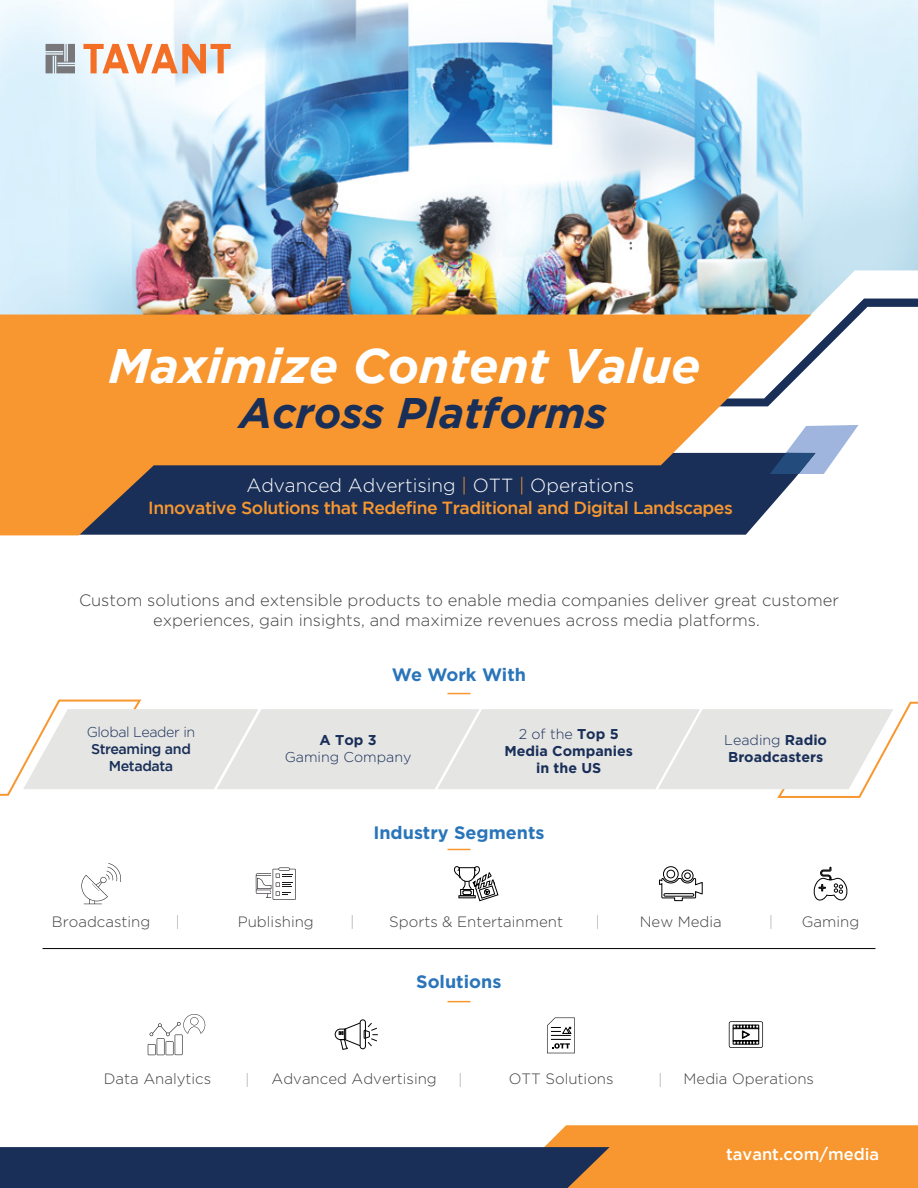
<style>
.page{position:relative;width:918px;height:1188px;background:#fff}
.page>*{position:absolute;margin:0;border:0;box-sizing:border-box;transform-origin:0 0}
.t1{font:italic 700 48.3px "Gotham";color:#fff}
.t2{font:italic 700 42.75px "Gotham";color:#192f58}
.t3{font:300 19.05px "Gotham";color:#fff}
.t4{font:700 18px "Gotham";color:#2a75ba}
.t5{font:500 17.55px "Gotham";letter-spacing:-.025em;color:#f8972f}
.t6{font:300 16.5px/19.8px "Gotham";color:#414042;text-align:center}
.t7{font:500 16.5px "Gotham";color:#fff}
.t8{font:300 15px "Gotham";color:#414042}
.t9{font:100 15px "Gotham";color:#414042}
.t10{font:700 14.25px/17.1px "Gotham";color:#192f58}
.t11{font:300 14.25px "Gotham";letter-spacing:-.015em;color:#192f58}
.t12{font:500 14.25px/17.1px "Gotham";letter-spacing:-.025em;color:#192f58;text-align:center}
.s1{color:#f8972f}
.s2{font-weight:300}
</style>
<div class="page">
<img style="left:0;top:0;width:918px;height:299px">
<img style="left:0;top:299px;width:918px;height:64px">
<svg style="left:0;top:315px;width:812px;height:220px;background:#bc8045"></svg>
<svg style="left:770px;top:425px;width:89px;height:49px"></svg>
<svg style="left:448px;top:849px;width:22px;height:1px"></svg>
<svg style="left:0;top:693px;width:918px;height:105px"></svg>
<svg style="left:448px;top:1001px;width:22px;height:1px"></svg>
<hr style="left:43px;top:948px;width:832px;height:1px;background:#010101">
<svg style="left:0;top:1125px;width:918px;height:63px"></svg>
<svg style="left:46px;top:44px;width:29px;height:29px"></svg>
<svg style="left:83px;top:44px;width:148px;height:29px"></svg>
<svg style="left:81px;top:863px;width:40px;height:41px"></svg>
<svg style="left:256px;top:867px;width:40px;height:33px"></svg>
<svg style="left:454px;top:866px;width:45px;height:35px"></svg>
<svg style="left:659px;top:866px;width:44px;height:35px"></svg>
<svg style="left:813px;top:867px;width:35px;height:34px"></svg>
<svg style="left:148px;top:1014px;width:57px;height:41px"></svg>
<svg style="left:729px;top:1021px;width:34px;height:27px"></svg>
<svg style="left:335px;top:1019px;width:43px;height:31px"></svg>
<svg style="left:547px;top:1018px;width:28px;height:35px"></svg>
<h1 class="t1" style="left:108px;top:338px;width:594px">Maximize Content Value</h1>
<h2 class="t2" style="left:239px;top:388px;width:369px">Across Platforms</h2>
<p class="t3" style="left:246px;top:473px;width:389px">Advanced Advertising <span class="s1">|</span> OTT <span class="s1">|</span> Operations</p>
<p class="t5" style="left:148px;top:498px;width:586px">Innovative Solutions that Redefine Traditional and Digital Landscapes</p>
<p class="t6" style="left:79px;top:590px;width:761px">Custom solutions and extensible products to enable media companies deliver great customer experiences, gain insights, and maximize revenues across media platforms.</p>
<p class="t11" style="left:87px;top:723px;width:110px">Global Leader in</p>
<p class="t12" style="left:91px;top:740px;width:101px">Streaming and<br>Metadata</p>
<p class="t4" style="left:392px;top:663px;width:136px">We Work With</p>
<p class="t10" style="left:320px;top:731px;width:58px">A Top 3</p>
<p class="t11" style="left:285px;top:748px;width:128px">Gaming Company</p>
<p class="t10" style="left:505px;top:725px;width:130px;text-align:center"><span class="s2">2 of the</span> Top 5<br>Media Companies in the US</p>
<p class="t4" style="left:373px;top:820px;width:173px">Industry Segments</p>
<p class="t10" style="left:724px;top:731px;width:104px"><span class="s2">Leading</span> Radio<br>Broadcasters</p>
<p class="t8" style="left:52px;top:912px;width:100px">Broadcasting</p>
<p class="t9" style="left:176px;top:912px;width:5px">|</p>
<p class="t8" style="left:238px;top:912px;width:78px">Publishing</p>
<p class="t9" style="left:351px;top:912px;width:5px">|</p>
<p class="t8" style="left:389px;top:912px;width:175px">Sports &amp; Entertainment</p>
<p class="t9" style="left:596px;top:912px;width:5px">|</p>
<p class="t8" style="left:640px;top:912px;width:84px">New Media</p>
<p class="t9" style="left:769px;top:912px;width:5px">|</p>
<p class="t8" style="left:802px;top:912px;width:59px">Gaming</p>
<p class="t4" style="left:416px;top:970px;width:87px">Solutions</p>
<p class="t8" style="left:104px;top:1069px;width:109px">Data Analytics</p>
<p class="t9" style="left:246px;top:1071px;width:5px">|</p>
<p class="t8" style="left:272px;top:1069px;width:167px">Advanced Advertising</p>
<p class="t9" style="left:458px;top:1071px;width:5px">|</p>
<p class="t8" style="left:509px;top:1069px;width:106px">OTT Solutions</p>
<p class="t9" style="left:658px;top:1071px;width:5px">|</p>
<p class="t8" style="left:684px;top:1069px;width:132px">Media Operations</p>
<p class="t7" style="left:726px;top:1145px;width:155px">tavant.com/media</p>
</div>
